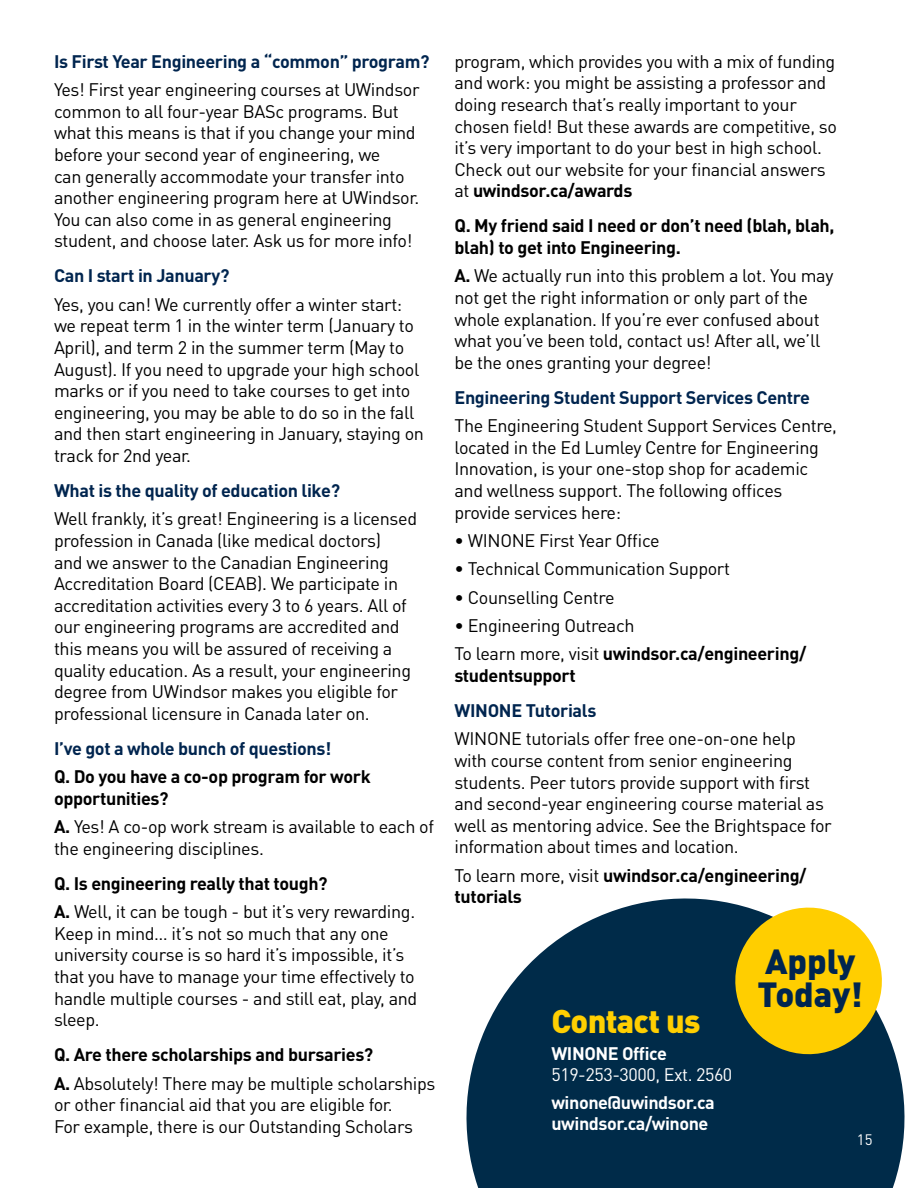
<style>
.page{position:relative;width:918px;height:1188px;background:#fff}
.page>*{position:absolute;margin:0;border:0;box-sizing:border-box;transform-origin:0 0}
.t1{font:900 34.5px/33px "DIN Pro";color:#00254f}
.t2{font:900 32.4px "DIN Pro";letter-spacing:-.02em;color:#ffcf01}
.t3{font:18px/21.6px "DIN Pro";letter-spacing:-.02em;color:#000}
.t4{font:700 18px/21.6px "DIN Pro";letter-spacing:-.02em;color:#000}
.t5{font:700 18px "DIN Pro";letter-spacing:-.02em;color:#00254f}
.t6{font:700 18px/21px "DIN Pro";letter-spacing:-.025em;color:#fff}
.t7{font:18px "DIN Pro";letter-spacing:-.025em;color:#fff}
.t8{font:15px "DIN Pro";color:#fff}
.s1{font-weight:700}
.s2{font-weight:400}
</style>
<div class="page">
<svg style="left:466px;top:898px;width:439px;height:290px;fill:#002b49"></svg>
<svg style="left:725px;top:898px;width:167px;height:166px"></svg>
<p class="t5" style="left:54px;top:49px;width:377px">Is First Year Engineering a “common” program?</p>
<p class="t3" style="left:54px;top:78px;width:367px">Yes! First year engineering courses at UWindsor common to all four-year BASc programs. But what this means is that if you change your mind before your second year of engineering, we<br>can generally accommodate your transfer into another engineering program here at UWindsor.<br>You can also come in as general engineering student, and choose later. Ask us for more info!</p>
<p class="t5" style="left:54px;top:264px;width:177px">Can I start in January?</p>
<p class="t3" style="left:54px;top:293px;width:372px">Yes, you can! We currently offer a winter start: we repeat term 1 in the winter term (January to April), and term 2 in the summer term (May to August). If you need to upgrade your high school marks or if you need to take courses to get into engineering, you may be able to do so in the fall and then start engineering in January, staying on track for 2nd year.</p>
<p class="t5" style="left:54px;top:478px;width:288px">What is the quality of education like?</p>
<p class="t3" style="left:54px;top:507px;width:365px">Well frankly, it’s great! Engineering is a licensed profession in Canada (like medical doctors)<br>and we answer to the Canadian Engineering Accreditation Board (CEAB). We participate in accreditation activities every 3 to 6 years. All of our engineering programs are accredited and this means you will be assured of receiving a quality education. As a result, your engineering degree from UWindsor makes you eligible for professional licensure in Canada later on.</p>
<p class="t5" style="left:54px;top:736px;width:279px">I’ve got a whole bunch of questions!</p>
<p class="t4" style="left:54px;top:765px;width:318px">Q. Do you have a co-op program for work opportunities?</p>
<p class="t3" style="left:54px;top:815px;width:382px"><span class="s1">A.</span> Yes! A co-op work stream is available to each of the engineering disciplines.</p>
<p class="t3" style="left:54px;top:868px;width:363px;line-height:28.3px"><span class="s1">Q. Is engineering really that tough?<br>A.</span> Well, it can be tough - but it’s very rewarding.</p>
<p class="t3" style="left:54px;top:922px;width:365px">Keep in mind… it’s not so much that any one university course is so hard it’s impossible, it’s that you have to manage your time effectively to handle multiple courses - and still eat, play, and sleep.</p>
<p class="t3" style="left:54px;top:1040px;width:383px;line-height:28.3px"><span class="s1">Q. Are there scholarships and bursaries?<br>A.</span> Absolutely! There may be multiple scholarships</p>
<p class="t3" style="left:54px;top:1093px;width:360px">or other financial aid that you are eligible for.<br>For example, there is our Outstanding Scholars</p>
<p class="t3" style="left:454px;top:50px;width:384px">program, which provides you with a mix of funding and work: you might be assisting a professor and doing research that’s really important to your chosen field! But these awards are competitive, so it’s very important to do your best in high school.<br>Check out our website for your financial answers at <span class="s1">uwindsor.ca/awards</span></p>
<p class="t4" style="left:454px;top:214px;width:382px">Q. My friend said I need or don’t need (blah, blah, blah) to get into Engineering.</p>
<p class="t3" style="left:454px;top:264px;width:380px"><span class="s1">A.</span> We actually run into this problem a lot. You may not get the right information or only part of the whole explanation. If you’re ever confused about what you’ve been told, contact us! After all, we’ll be the ones granting your degree!</p>
<p class="t5" style="left:454px;top:385px;width:357px">Engineering Student Support Services Centre</p>
<p class="t3" style="left:454px;top:414px;width:384px">The Engineering Student Support Services Centre, located in the Ed Lumley Centre for Engineering Innovation, is your one-stop shop for academic and wellness support. The following offices provide services here:</p>
<p class="t3" style="left:454px;top:529px;width:207px">• WINONE First Year Office</p>
<p class="t3" style="left:454px;top:557px;width:277px">• Technical Communication Support</p>
<p class="t3" style="left:454px;top:586px;width:162px">• Counselling Centre</p>
<p class="t3" style="left:454px;top:611px;width:353px;line-height:28.3px">• Engineering Outreach<br>To learn more, visit <span class="s1">uwindsor.ca/engineering/</span></p>
<p class="t4" style="left:454px;top:664px;width:123px">studentsupport</p>
<p class="t5" style="left:454px;top:698px;width:143px">WINONE Tutorials</p>
<p class="t3" style="left:454px;top:727px;width:379px">WINONE tutorials offer free one-on-one help with course content from senior engineering students. Peer tutors provide support with first and second-year engineering course material as well as mentoring advice. See the Brightspace for information about times and location.</p>
<p class="t4" style="left:454px;top:864px;width:354px"><span class="s2">To learn more, visit</span> uwindsor.ca/engineering/ tutorials</p>
<h2 class="t2" style="left:551px;top:999px;width:151px">Contact us</h2>
<p class="t6" style="left:551px;top:1043px;width:117px">WINONE Office</p>
<p class="t7" style="left:551px;top:1063px;width:182px">519-253-3000, Ext. 2560</p>
<p class="t6" style="left:551px;top:1091px;width:165px">winone@uwindsor.ca uwindsor.ca/winone</p>
<h1 class="t1" style="left:757px;top:944px;width:107px">Apply<br>Today!</h1>
<p class="t8" style="left:857px;top:1130px;width:17px">15</p>
</div>
